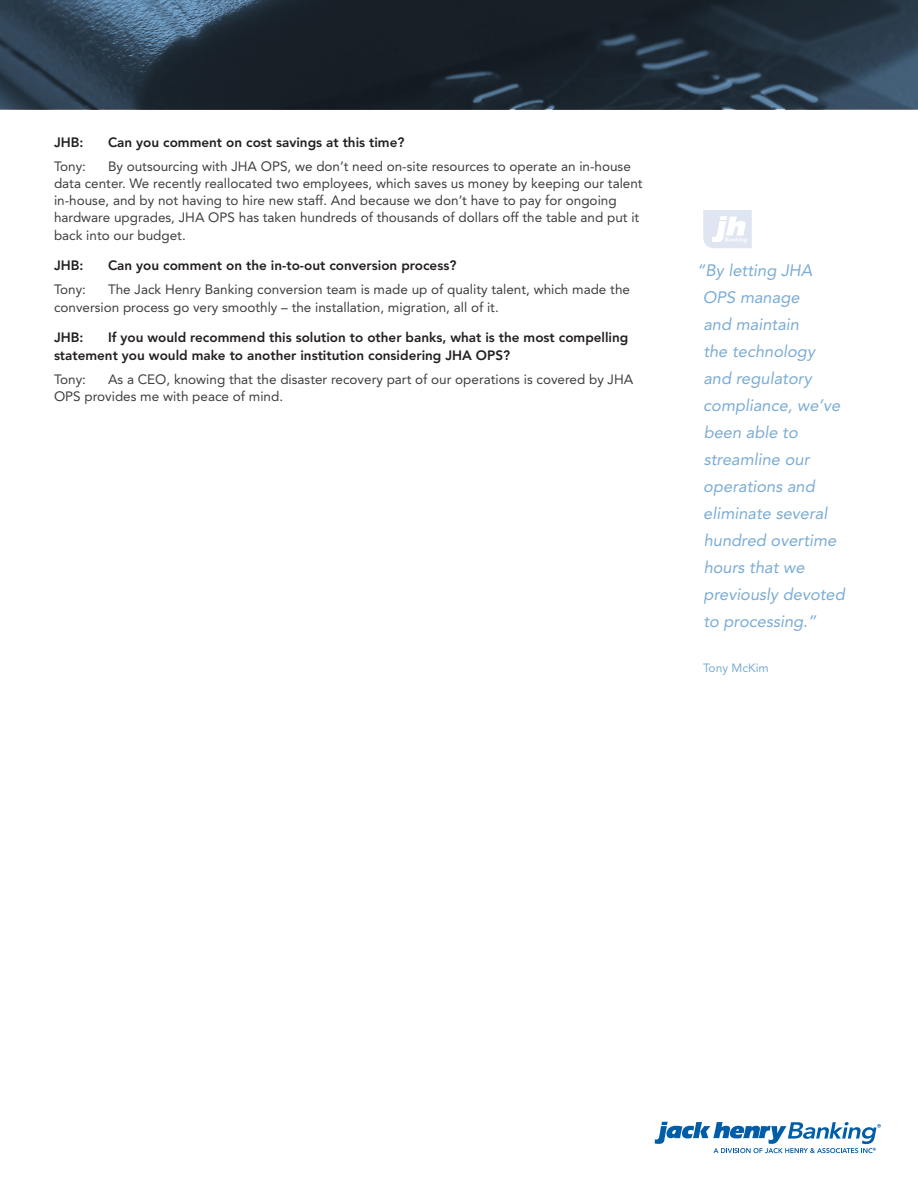
<style>
.page{position:relative;width:918px;height:1188px;background:#fff}
.page>*{position:absolute;margin:0;border:0;box-sizing:border-box;transform-origin:0 0}
.PULL_QUOTE{font:italic 16.5px/27px "Avenir LT Std";color:#7cacd4}
.BODY_TEXT{font:13.5px/17.2px "Avenir LT Std";color:#3e3e3f}
.BODY_TEXT_-_HEADLINE{font:800 13.5px/17.2px "Avenir LT Std";color:#231f20}
.PULL_QUOTE_-_IDENTIF{font:12px "Avenir LT Std";color:#7cacd4}
</style>
<div class="page">
<svg style="left:0;top:0;width:918px;height:110px;background:#23303d"></svg>
<svg style="left:655px;top:1122px;width:226px;height:31px"></svg>
<svg style="left:704px;top:210px;width:48px;height:38px"></svg>
<p class="BODY_TEXT_-_HEADLINE" style="left:54px;top:133px;width:31px">JHB:</p>
<p class="BODY_TEXT_-_HEADLINE" style="left:108px;top:133px;width:298px">Can you comment on cost savings at this time?</p>
<p class="BODY_TEXT" style="left:54px;top:158px;width:34px">Tony:</p>
<p class="BODY_TEXT" style="left:54px;top:158px;width:590px;text-indent:54px">By outsourcing with JHA OPS, we don’t need on-site resources to operate an in-house data center. We recently reallocated two employees, which saves us money by keeping our talent in-house, and by not having to hire new staff. And because we don’t have to pay for ongoing hardware upgrades, JHA OPS has taken hundreds of thousands of dollars off the table and put it back into our budget.</p>
<p class="BODY_TEXT_-_HEADLINE" style="left:54px;top:257px;width:31px">JHB:</p>
<p class="BODY_TEXT_-_HEADLINE" style="left:108px;top:257px;width:350px">Can you comment on the in-to-out conversion process?</p>
<p class="BODY_TEXT" style="left:54px;top:281px;width:34px">Tony:</p>
<p class="BODY_TEXT" style="left:54px;top:281px;width:578px;text-indent:54px">The Jack Henry Banking conversion team is made up of quality talent, which made the conversion process go very smoothly – the installation, migration, all of it.</p>
<p class="BODY_TEXT_-_HEADLINE" style="left:54px;top:329px;width:31px">JHB:</p>
<p class="BODY_TEXT_-_HEADLINE" style="left:54px;top:329px;width:576px;text-indent:54px">If you would recommend this solution to other banks, what is the most compelling statement you would make to another institution considering JHA OPS?</p>
<p class="BODY_TEXT" style="left:54px;top:371px;width:34px">Tony:</p>
<p class="BODY_TEXT" style="left:54px;top:371px;width:581px;text-indent:54px">As a CEO, knowing that the disaster recovery part of our operations is covered by JHA<br>OPS provides me with peace of mind.</p>
<p class="PULL_QUOTE" style="left:703px;top:258px;width:144px;text-indent:-6px">“By letting JHA<br>OPS manage<br>and maintain<br>the technology and regulatory compliance, we’ve been able to streamline our operations and eliminate several hundred overtime hours that we previously devoted to processing.”</p>
<p class="PULL_QUOTE_-_IDENTIF" style="left:703px;top:661px;width:67px">Tony McKim</p>
</div>
